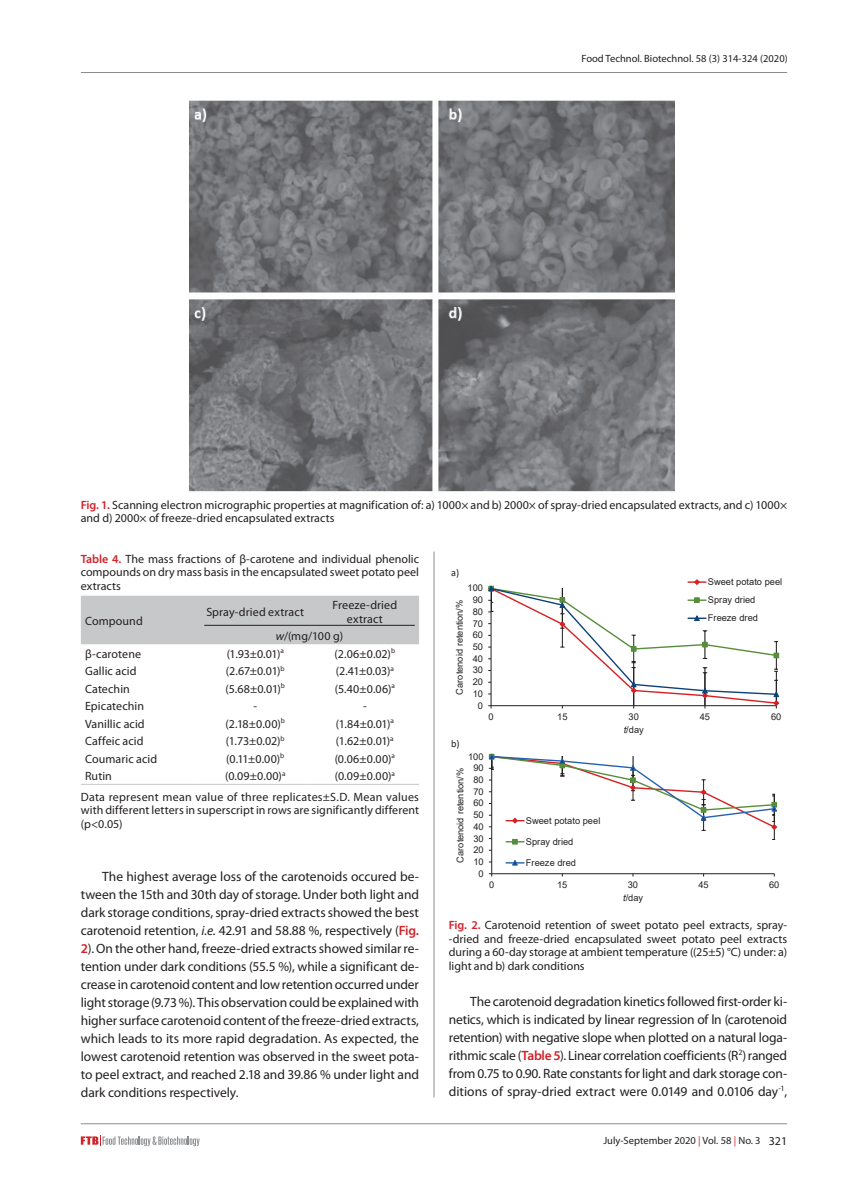
<style>
.page{position:relative;width:851px;height:1191px;background:#fff}
.page>*{position:absolute;margin:0;border:0;box-sizing:border-box;transform-origin:0 0}
.OSNOVNI_TXT{font:13.5px/18px "Myriad Pro";letter-spacing:-.005em;color:#231f20;text-align:justify}
.Slike_i_Tablice{font:12px/13.5px "Myriad Pro";color:#231f20;text-align:justify}
.Tabela_Tekst{font:12px/13.5px "Myriad Pro";letter-spacing:.005em;color:#231f20;text-align:center}
.Tab_txt_ispod{font:12px/13.5px "Myriad Pro";letter-spacing:.005em;color:#231f20;text-align:justify}
.t1{font:10.5px "Myriad Pro";color:#231f20}
.t2{font:10.2px "Calibri";color:#231f20}
.t3{font:9.3px/18.1px "Arial";color:#231f20}
.s1{font-weight:600;color:#d1232a}
.s2{font-style:italic}
.s3{color:#d1232a}
.s4{font-size:12px}
</style>
<div class="page">
<hr style="left:81px;top:72px;width:706px;height:1px;background:#8a8c8f">
<hr style="left:81px;top:1123px;width:706px;height:1px;background:#8a8c8f">
<svg style="left:81px;top:1135px;width:119px;height:11px"></svg>
<hr style="left:433px;top:551px;width:1px;height:546px;background:#8a8c8f">
<svg style="left:488px;top:579px;width:291px;height:130px"></svg>
<hr style="left:491px;top:756px;width:1px;height:117px;background:#231f20">
<hr style="left:491px;top:873px;width:283px;height:1px;background:#231f20">
<svg style="left:488px;top:753px;width:289px;height:91px"></svg>
<svg style="left:506px;top:860px;width:18px;height:5px"></svg>
<img style="left:189px;top:100px;width:485px;height:392px">
<div style="left:81px;top:596px;width:338px;height:48px;background:#c7c8ca"></div>
<hr style="left:81px;top:784px;width:119px;height:1px;background:#c7c8ca">
<hr style="left:200px;top:784px;width:110px;height:1px;background:#c7c8ca">
<hr style="left:310px;top:784px;width:109px;height:1px;background:#c7c8ca">
<hr style="left:204px;top:625px;width:211px;height:1px;background:#231f20">
<p class="t1" style="left:581px;top:53px;width:207px">Food Technol. Biotechnol. 58 (3) 314-324 (2020)</p>
<p class="Slike_i_Tablice" style="left:81px;top:498px;width:707px"><span class="s1">Fig. 1.</span> Scanning electron micrographic properties at magnification of: a) 1000× and b) 2000× of spray-dried encapsulated extracts, and c) 1000× and d) 2000× of freeze-dried encapsulated extracts</p>
<p class="Slike_i_Tablice" style="left:81px;top:552px;width:340px"><span class="s1">Table 4.</span> The mass fractions of β-carotene and individual phenolic compounds on dry mass basis in the encapsulated sweet potato peel extracts</p>
<p class="Tabela_Tekst" style="left:85px;top:614px;width:59px">Compound</p>
<p class="t2" style="left:451px;top:565px;width:10px">a)</p>
<p class="t3" style="left:707px;top:572px;width:76px">Sweet potato peel<br>Spray dried<br>Freeze dred</p>
<p class="t3" style="left:467px;top:579px;width:17px">100</p>
<p class="t3" style="left:472px;top:591px;width:12px">90</p>
<p class="t3" style="left:450px;top:694px;width:96px;rotate:-90deg">Carotenoid retention/%</p>
<p class="Tabela_Tekst" style="left:206px;top:605px;width:99px">Spray-dried extract</p>
<p class="Tabela_Tekst" style="left:332px;top:598px;width:66px">Freeze-dried extract</p>
<p class="Tabela_Tekst" style="left:276px;top:629px;width:69px"><span class="s2">w</span>/(mg/100 g)</p>
<p class="t3" style="left:472px;top:602px;width:12px">80</p>
<p class="t3" style="left:472px;top:614px;width:12px">70</p>
<p class="t3" style="left:472px;top:626px;width:12px">60</p>
<p class="t3" style="left:472px;top:637px;width:12px">50</p>
<p class="Tabela_Tekst" style="left:85px;top:647px;width:58px">β-carotene</p>
<p class="Tabela_Tekst" style="left:227px;top:647px;width:59px">(1.93±0.01)<sup>a</sup></p>
<p class="Tabela_Tekst" style="left:334px;top:647px;width:62px">(2.06±0.02)<sup>b</sup></p>
<p class="Tabela_Tekst" style="left:85px;top:664px;width:53px">Gallic acid</p>
<p class="Tabela_Tekst" style="left:226px;top:664px;width:60px">(2.67±0.01)<sup>b</sup></p>
<p class="Tabela_Tekst" style="left:335px;top:664px;width:60px">(2.41±0.03)<sup>a</sup></p>
<p class="Tabela_Tekst" style="left:85px;top:682px;width:46px">Catechin</p>
<p class="Tabela_Tekst" style="left:225px;top:682px;width:61px">(5.68±0.01)<sup>b</sup></p>
<p class="Tabela_Tekst" style="left:335px;top:682px;width:62px">(5.40±0.06)<sup>a</sup></p>
<p class="Tabela_Tekst" style="left:85px;top:699px;width:60px">Epicatechin</p>
<p class="Tabela_Tekst" style="left:253px;top:699px;width:5px">-</p>
<p class="Tabela_Tekst" style="left:363px;top:699px;width:5px">-</p>
<p class="Tabela_Tekst" style="left:85px;top:717px;width:61px">Vanillic acid</p>
<p class="Tabela_Tekst" style="left:225px;top:717px;width:61px">(2.18±0.00)<sup>b</sup></p>
<p class="Tabela_Tekst" style="left:336px;top:717px;width:60px">(1.84±0.01)<sup>a</sup></p>
<p class="Tabela_Tekst" style="left:85px;top:734px;width:60px">Caffeic acid</p>
<p class="Tabela_Tekst" style="left:226px;top:734px;width:60px">(1.73±0.02)<sup>b</sup></p>
<p class="Tabela_Tekst" style="left:336px;top:734px;width:59px">(1.62±0.01)<sup>a</sup></p>
<p class="Tabela_Tekst" style="left:85px;top:752px;width:74px">Coumaric acid</p>
<p class="Tabela_Tekst" style="left:226px;top:752px;width:60px">(0.11±0.00)<sup>b</sup></p>
<p class="Tabela_Tekst" style="left:334px;top:752px;width:62px">(0.06±0.00)<sup>a</sup></p>
<p class="Tabela_Tekst" style="left:85px;top:769px;width:28px">Rutin</p>
<p class="Tabela_Tekst" style="left:225px;top:769px;width:62px">(0.09±0.00)<sup>a</sup></p>
<p class="Tabela_Tekst" style="left:334px;top:769px;width:62px">(0.09±0.00)<sup>a</sup></p>
<p class="Tab_txt_ispod" style="left:81px;top:790px;width:340px">Data represent mean value of three replicates±S.D. Mean values with different letters in superscript in rows are significantly different (p&lt;0.05)</p>
<p class="t3" style="left:472px;top:649px;width:12px">40</p>
<p class="t3" style="left:472px;top:661px;width:12px">30</p>
<p class="t3" style="left:472px;top:673px;width:12px">20</p>
<p class="t3" style="left:472px;top:684px;width:12px">10</p>
<p class="t3" style="left:478px;top:696px;width:7px">0</p>
<p class="t3" style="left:488px;top:707px;width:7px">0</p>
<p class="t3" style="left:557px;top:707px;width:12px">15</p>
<p class="t3" style="left:628px;top:707px;width:12px">30</p>
<p class="t3" style="left:699px;top:707px;width:12px">45</p>
<p class="t3" style="left:771px;top:707px;width:12px">60</p>
<p class="t3" style="left:623px;top:721px;width:22px"><span class="s2">t</span>/day</p>
<p class="t2" style="left:451px;top:736px;width:10px">b)</p>
<p class="t3" style="left:468px;top:747px;width:17px">100</p>
<p class="t3" style="left:473px;top:759px;width:12px">90</p>
<p class="t3" style="left:451px;top:862px;width:96px;rotate:-90deg">Carotenoid retention/%</p>
<p class="t3" style="left:473px;top:770px;width:12px">80</p>
<p class="t3" style="left:473px;top:782px;width:12px">70</p>
<p class="t3" style="left:473px;top:794px;width:12px">60</p>
<p class="t3" style="left:473px;top:805px;width:12px">50</p>
<p class="t3" style="left:526px;top:811px;width:76px">Sweet potato peel</p>
<p class="t3" style="left:526px;top:832px;width:49px">Spray dried</p>
<p class="t3" style="left:526px;top:853px;width:52px">Freeze dred</p>
<p class="t3" style="left:473px;top:817px;width:12px">40</p>
<p class="t3" style="left:473px;top:829px;width:12px">30</p>
<p class="t3" style="left:473px;top:840px;width:12px">20</p>
<p class="t3" style="left:473px;top:852px;width:12px">10</p>
<p class="OSNOVNI_TXT" style="left:81px;top:868px;width:340px;text-indent:21px">The highest average loss of the carotenoids occured be&shy;tween the 15th and 30th day of storage. Under both light and dark storage conditions, spray-dried extracts showed the best carotenoid retention, <span class="s2">i.e.</span> 42.91 and 58.88 %, respectively (<span class="s1">Fig.<br>2</span>). On the other hand, freeze-dried extracts showed similar re&shy;tention under dark conditions (55.5 %), while a significant de&shy;crease in carotenoid content and low retention occurred under light storage (9.73 %). This observation could be explained with higher surface carotenoid content of the freeze-dried extracts, which leads to its more rapid degradation. As expected, the lowest carotenoid retention was observed in the sweet pota&shy;to peel extract, and reached 2.18 and 39.86 % under light and dark conditions respectively.</p>
<p class="t3" style="left:478px;top:864px;width:7px">0</p>
<p class="t3" style="left:489px;top:875px;width:7px">0</p>
<p class="t3" style="left:557px;top:875px;width:12px">15</p>
<p class="t3" style="left:627px;top:875px;width:12px">30</p>
<p class="t3" style="left:698px;top:875px;width:12px">45</p>
<p class="t3" style="left:769px;top:875px;width:12px">60</p>
<p class="t3" style="left:623px;top:889px;width:22px"><span class="s2">t</span>/day</p>
<p class="Slike_i_Tablice" style="left:449px;top:919px;width:340px"><span class="s1">Fig. 2.</span> Carotenoid retention of sweet potato peel extracts, spray--dried and freeze-dried encapsulated sweet potato peel extracts during a 60-day storage at ambient temperature ((25±5) °C) under: a) light and b) dark conditions</p>
<p class="OSNOVNI_TXT" style="left:449px;top:993px;width:340px;text-indent:21px">The carotenoid degradation kinetics followed first-order ki&shy;netics, which is indicated by linear regression of ln (carotenoid retention) with negative slope when plotted on a natural loga&shy;rithmic scale (<span class="s1">Table 5</span>). Linear correlation coefficients (R<sup>2</sup>) ranged from 0.75 to 0.90. Rate constants for light and dark storage con&shy;ditions of spray-dried extract were 0.0149 and 0.0106 day<sup>-1</sup>,</p>
<p class="t1" style="left:603px;top:1135px;width:185px">July-September 2020 <span class="s3">|</span> Vol. 58 <span class="s3">|</span> No. 3 <span class="s4">321</span></p>
</div>
